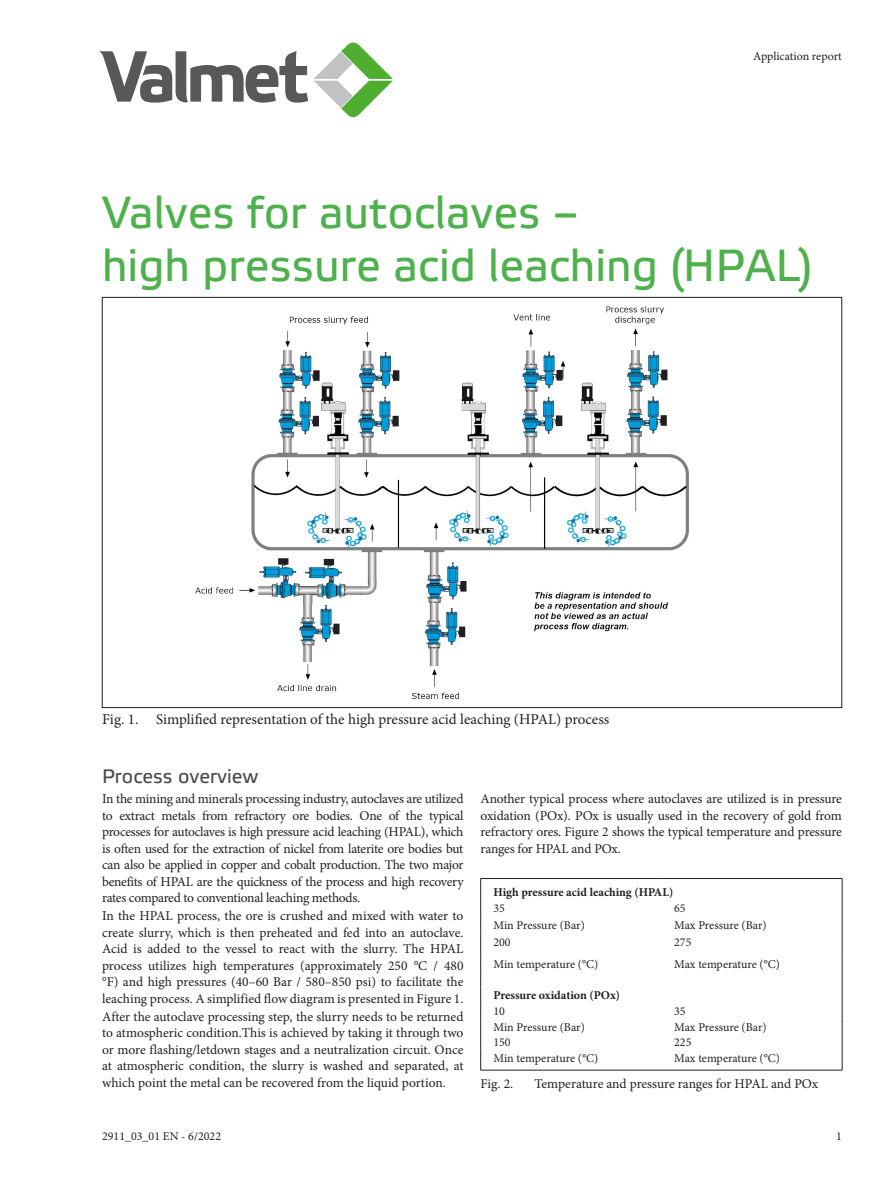
<style>
.page{position:relative;width:893px;height:1191px;background:#fff}
.page>*{position:absolute;margin:0;border:0;box-sizing:border-box;transform-origin:0 0}
.t1{font:45px/52.5px "Etelka Text Pro";color:#4db14c}
.t2{font:19.5px "Etelka Text Pro";color:#4a4a4a}
.t3{font:15px "Minion Pro";color:#231f20}
.t4{font:13.5px/16.5px "Minion Pro";letter-spacing:-.01em;color:#231f20;text-align:justify}
.t5{font:12px "Minion Pro";color:#231f20}
.t6{font:700 12px "Minion Pro";color:#231f20}
</style>
<div class="page">
<svg style="left:99px;top:51px;width:209px;height:52px"></svg>
<svg style="left:314px;top:42px;width:79px;height:76px"></svg>
<img style="left:195px;top:306px;width:494px;height:394px">
<hr style="left:480px;top:1069px;width:181px;height:1px;background:#231f20">
<hr style="left:661px;top:1069px;width:181px;height:1px;background:#231f20">
<hr style="left:480px;top:878px;width:181px;height:1px;background:#231f20">
<svg style="left:480px;top:878px;width:1px;height:192px"></svg>
<hr style="left:661px;top:878px;width:181px;height:1px;background:#231f20">
<svg style="left:842px;top:878px;width:1px;height:192px"></svg>
<p class="t5" style="left:753px;top:48px;width:90px">Application report</p>
<h1 class="t1" style="left:102px;top:189px;width:712px">Valves for autoclaves –<br>high pressure acid leaching (HPAL)</h1>
<p class="t3" style="left:102px;top:709px;width:509px">Fig. 1. Simplified representation of the high pressure acid leaching (HPAL) process</p>
<h2 class="t2" style="left:102px;top:765px;width:158px">Process overview</h2>
<p class="t4" style="left:102px;top:791px;width:363px">In the mining and minerals processing industry, autoclaves are utilized to extract metals from refractory ore bodies. One of the typical processes for autoclaves is high pressure acid leaching (HPAL), which is often used for the extraction of nickel from laterite ore bodies but can also be applied in copper and cobalt production. The two major benefits of HPAL are the quickness of the process and high recovery rates compared to conventional leaching methods.</p>
<p class="t4" style="left:102px;top:908px;width:363px">In the HPAL process, the ore is crushed and mixed with water to create slurry, which is then preheated and fed into an autoclave.<br>Acid is added to the vessel to react with the slurry. The HPAL process utilizes high temperatures (approximately 250 °C / 480 °F) and high pressures (40–60 Bar / 580–850 psi) to facilitate the leaching process. A simplified flow diagram is presented in Figure 1.</p>
<p class="t4" style="left:102px;top:1008px;width:363px">After the autoclave processing step, the slurry needs to be returned to atmospheric condition.This is achieved by taking it through two or more flashing/letdown stages and a neutralization circuit. Once at atmospheric condition, the slurry is washed and separated, at which point the metal can be recovered from the liquid portion.</p>
<p class="t4" style="left:480px;top:791px;width:363px">Another typical process where autoclaves are utilized is in pressure oxidation (POx). POx is usually used in the recovery of gold from refractory ores. Figure 2 shows the typical temperature and pressure ranges for HPAL and POx.</p>
<p class="t6" style="left:493px;top:883px;width:181px">High pressure acid leaching (HPAL)</p>
<p class="t5" style="left:493px;top:900px;width:13px">35</p>
<p class="t5" style="left:674px;top:900px;width:13px">65</p>
<p class="t5" style="left:493px;top:917px;width:93px">Min Pressure (Bar)</p>
<p class="t5" style="left:674px;top:917px;width:94px">Max Pressure (Bar)</p>
<p class="t5" style="left:493px;top:934px;width:19px">200</p>
<p class="t5" style="left:674px;top:934px;width:19px">275</p>
<p class="t5" style="left:493px;top:956px;width:106px">Min temperature (°C)</p>
<p class="t5" style="left:674px;top:956px;width:107px">Max temperature (°C)</p>
<p class="t6" style="left:493px;top:987px;width:128px">Pressure oxidation (POx)</p>
<p class="t5" style="left:493px;top:1003px;width:13px">10</p>
<p class="t5" style="left:674px;top:1003px;width:13px">35</p>
<p class="t5" style="left:493px;top:1018px;width:93px">Min Pressure (Bar)</p>
<p class="t5" style="left:674px;top:1018px;width:94px">Max Pressure (Bar)</p>
<p class="t5" style="left:493px;top:1034px;width:19px">150</p>
<p class="t5" style="left:674px;top:1034px;width:19px">225</p>
<p class="t5" style="left:493px;top:1049px;width:106px">Min temperature (°C)</p>
<p class="t5" style="left:674px;top:1049px;width:107px">Max temperature (°C)</p>
<p class="t4" style="left:480px;top:1075px;width:34px">Fig. 2.</p>
<p class="t4" style="left:534px;top:1075px;width:285px">Temperature and pressure ranges for HPAL and POx</p>
<p class="t5" style="left:102px;top:1128px;width:121px">2911_03_01 EN - 6/2022</p>
<p class="t5" style="left:836px;top:1128px;width:7px">1</p>
</div>
